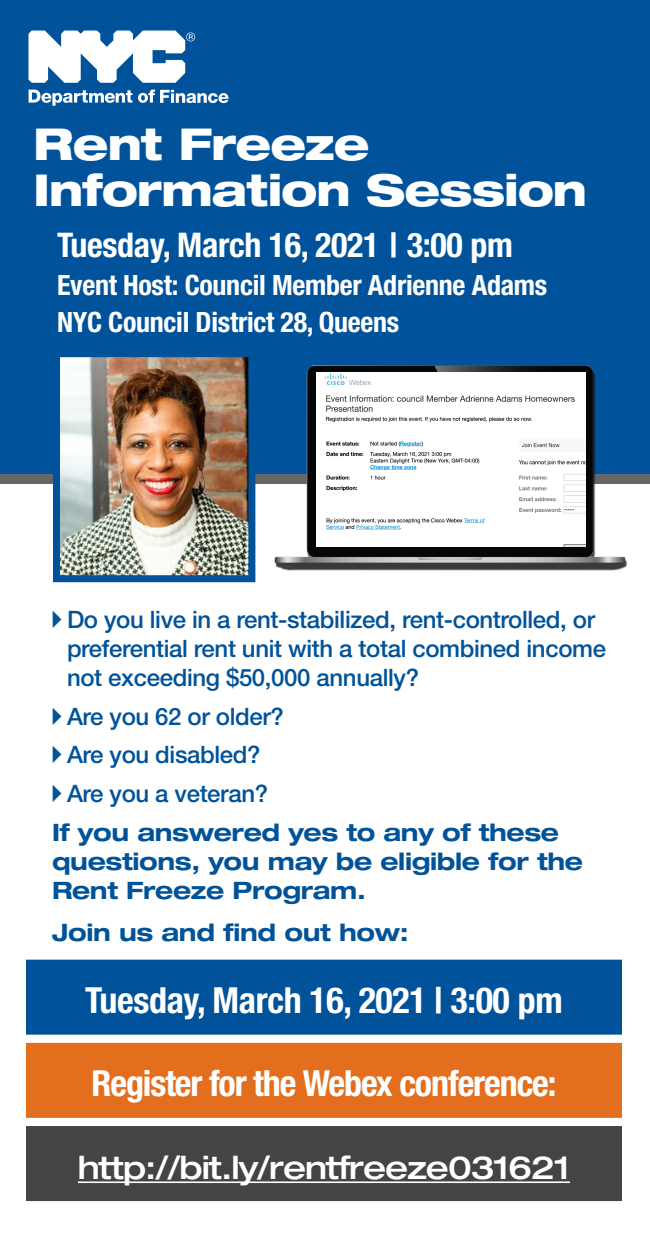
<style>
.page{position:relative;width:650px;height:1250px;background:#fff}
.page>*{position:absolute;margin:0;border:0;box-sizing:border-box;transform-origin:0 0}
.t1{font:800 expanded 44px/46px "Helvetica Neue LT Pro";letter-spacing:-.02em;color:#fff}
.t2{font:700 condensed 36px "Helvetica Neue LT Pro";letter-spacing:-.03em;color:#fff}
.t3{font:700 condensed 36px "Helvetica Neue LT Pro";letter-spacing:-.01em;color:#fff}
.t4{font:700 condensed 34px "Helvetica Neue LT Pro";letter-spacing:-.01em;color:#fff}
.t5{font:500 expanded 32px "Helvetica Neue LT Pro";letter-spacing:-.03em;color:#fff}
.t6{font:700 condensed 28px/37.7px "Helvetica Neue LT Pro";letter-spacing:-.01em;color:#fff}
.t7{font:500 24px/28.8px "Helvetica Neue LT Pro";letter-spacing:-.015em;color:#005399}
.t8{font:700 expanded 24px/28.8px "Helvetica Neue LT Pro";letter-spacing:-.015em;color:#005399}
</style>
<div class="page">
<div style="left:0;top:0;width:650px;height:480px;background:#00539a"></div>
<div style="left:26px;top:960px;width:596px;height:75px;background:#00539a"></div>
<div style="left:26px;top:1043px;width:596px;height:75px;background:#e36f1e"></div>
<div style="left:26px;top:1126px;width:596px;height:75px;background:#444"></div>
<hr style="left:78px;top:1181px;width:492px;height:2px;background:#fff">
<svg style="left:29px;top:31px;width:166px;height:52px"></svg>
<svg style="left:29px;top:90px;width:103px;height:16px"></svg>
<svg style="left:138px;top:90px;width:90px;height:13px"></svg>
<div style="left:0;top:474px;width:650px;height:10px;background:#666"></div>
<img style="left:274px;top:365px;width:353px;height:206px">
<img style="left:316px;top:373px;width:270px;height:173px">
<img style="left:61px;top:358px;width:186px;height:216px">
<div style="left:53px;top:350px;width:202px;height:232px;border:7px solid #00539a"></div>
<h1 class="t1" style="left:33px;top:119px;width:556px">Rent Freeze<br>Information Session</h1>
<h3 class="t4" style="left:57px;top:224px;width:457px">Tuesday, March 16, 2021 | 3:00 pm</h3>
<p class="t6" style="left:57px;top:266px;width:492px">Event Host: Council Member Adrienne Adams<br>NYC Council District 28, Queens</p>
<p class="t7" style="left:67px;top:605px;width:541px">Do you live in a rent-stabilized, rent-controlled, or preferential rent unit with a total combined income not exceeding $50,000 annually?</p>
<p class="t7" style="left:67px;top:696px;width:218px;line-height:38.8px">Are you 62 or older?<br>Are you disabled?<br>Are you a veteran?</p>
<p class="t8" style="left:52px;top:817px;width:532px">If you answered yes to any of these questions, you may be eligible for the<br>Rent Freeze Program.</p>
<p class="t8" style="left:52px;top:918px;width:358px">Join us and find out how:</p>
<h2 class="t3" style="left:85px;top:978px;width:479px">Tuesday, March 16, 2021 | 3:00 pm</h2>
<h2 class="t2" style="left:91px;top:1061px;width:467px">Register for the Webex conference:</h2>
<h3 class="t5" style="left:78px;top:1148px;width:494px">http://bit.ly/rentfreeze031621</h3>
</div>
